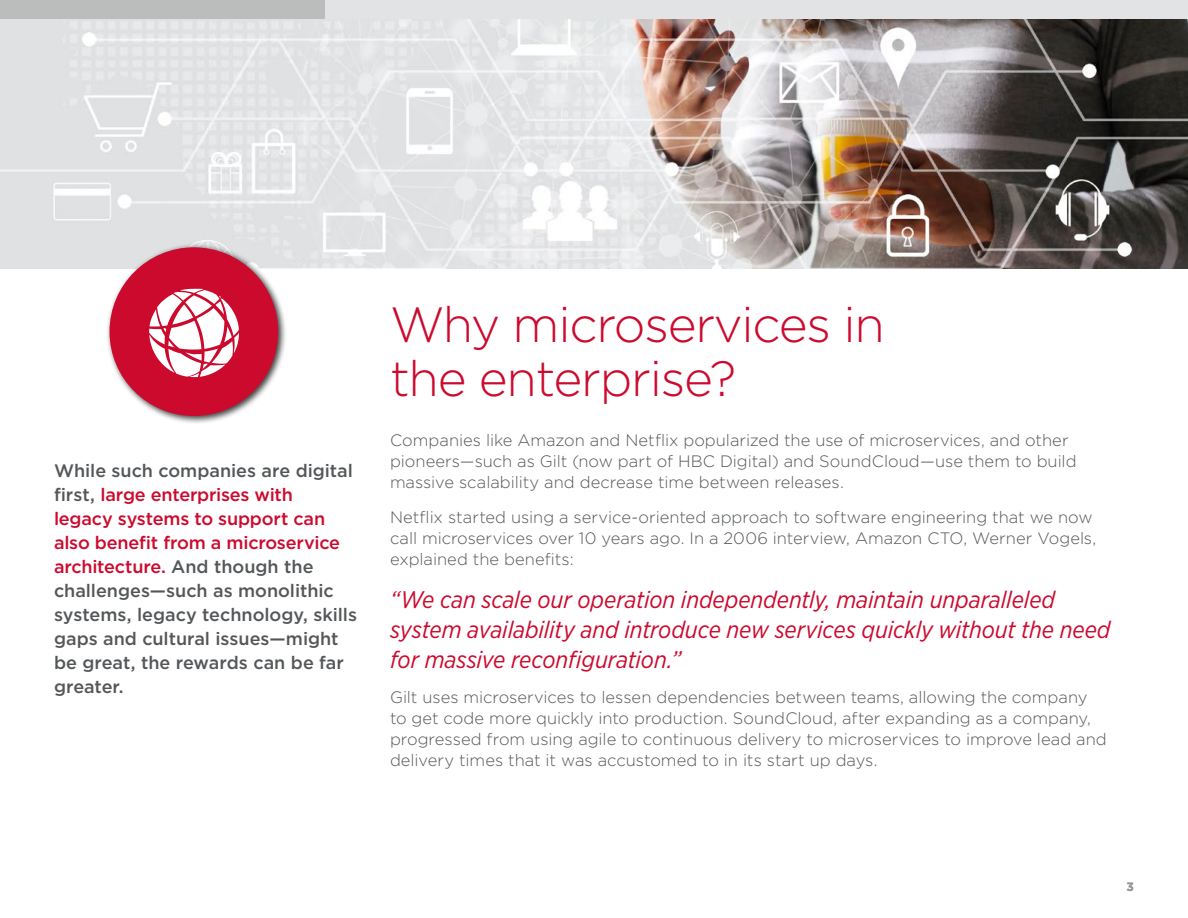
<style>
.page{position:relative;width:1188px;height:918px;background:#fff}
.page>*{position:absolute;margin:0;border:0;box-sizing:border-box;transform-origin:0 0}
.t1{font:300 49.5px/54px "Gotham";letter-spacing:-.025em;color:#cc0a2e}
.t2{font:italic 24px/30px "Gotham Narrow";letter-spacing:-.005em;color:#cc0a2e}
.t3{font:500 18px/24px "Gotham";letter-spacing:-.005em;color:#545759}
.t4{font:300 16.5px/21px "Gotham";color:#545759}
.t5{font:700 12px "Gotham";color:#96999c}
.s1{color:#cc0a2e}
</style>
<div class="page">
<div style="left:0;top:0;width:325px;height:20px;background:#bbbcbc"></div>
<div style="left:325px;top:0;width:863px;height:20px;background:#e2e3e4"></div>
<img style="left:0;top:20px;width:1188px;height:249px">
<div style="left:105px;top:243px;width:182px;height:182px;background:#000;opacity:.75"></div>
<div style="left:110px;top:247px;width:168px;height:169px;background:#cc0a2e;border-radius:50%"></div>
<svg style="left:149px;top:289px;width:90px;height:88px"></svg>
<p class="t3" style="left:54px;top:458px;width:305px">While such companies are digital first, <span class="s1">large enterprises with<br>legacy systems to support can also benefit from a microservice architecture.</span> And though the challenges—such as monolithic systems, legacy technology, skills gaps and cultural issues—might be great, the rewards can be far greater.</p>
<h1 class="t1" style="left:390px;top:296px;width:496px">Why microservices in the enterprise?</h1>
<p class="t4" style="left:390px;top:430px;width:688px">Companies like Amazon and Netflix popularized the use of microservices, and other pioneers—such as Gilt (now part of HBC Digital) and SoundCloud—use them to build massive scalability and decrease time between releases.</p>
<p class="t4" style="left:390px;top:506px;width:708px">Netflix started using a service-oriented approach to software engineering that we now call microservices over 10 years ago. In a 2006 interview, Amazon CTO, Werner Vogels, explained the benefits:</p>
<h2 class="t2" style="left:390px;top:584px;width:722px">“We can scale our operation independently, maintain unparalleled system availability and introduce new services quickly without the need for massive reconfiguration.”</h2>
<p class="t4" style="left:390px;top:686px;width:718px">Gilt uses microservices to lessen dependencies between teams, allowing the company to get code more quickly into production. SoundCloud, after expanding as a company, progressed from using agile to continuous delivery to microservices to improve lead and delivery times that it was accustomed to in its start up days.</p>
<p class="t5" style="left:1127px;top:879px;width:9px">3</p>
</div>
